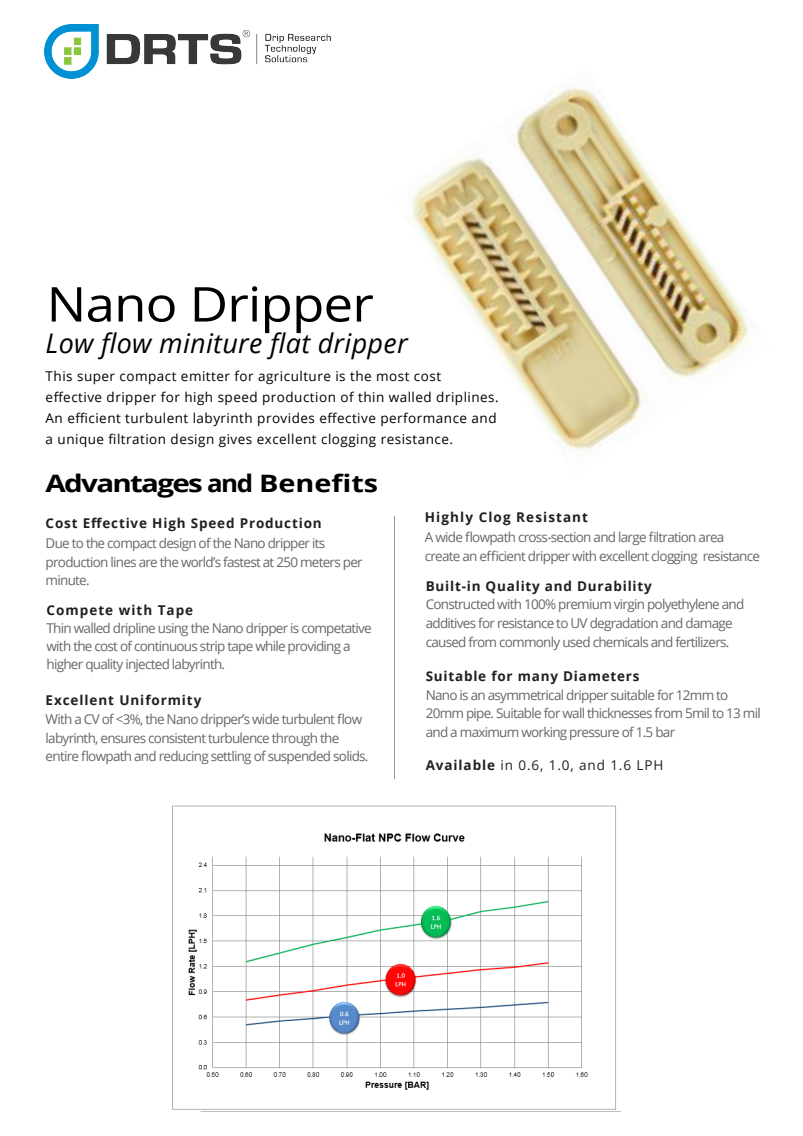
<style>
.page{position:relative;width:803px;height:1136px;background:#fff}
.page>*{position:absolute;margin:0;border:0;box-sizing:border-box;transform-origin:0 0}
.t1{font:48px "Open Sans";letter-spacing:-.015em;color:#000;scale:1.1 1}
.t2{font:italic 27px "Open Sans";letter-spacing:.01em;color:#000}
.t3{font:700 24px "Open Sans";letter-spacing:-.06em;color:#000;scale:1.23 1}
.t4{font:13.5px/18.8px "Open Sans";letter-spacing:-.055em;color:#676767}
.t5{font:13.5px/21px "Open Sans";letter-spacing:.035em;color:#000}
.t6{font:700 13.5px "Open Sans";letter-spacing:.06em;color:#231f20}
.t7{font:13.5px "Open Sans";letter-spacing:.065em;color:#231f20}
.t8{font:700 13.5px "Open Sans";letter-spacing:.08em;color:#231f20}
.s1{font-weight:700}
</style>
<div class="page">
<img style="left:410px;top:87px;width:348px;height:366px">
<img style="left:45px;top:24px;width:285px;height:55px">
<hr style="left:394px;top:516px;width:1px;height:262px;background:#929497">
<img style="left:172px;top:805px;width:444px;height:305px">
<h1 class="t1" style="left:47px;top:271px;width:299px">Nano Dripper</h1>
<h2 class="t2" style="left:46px;top:325px;width:364px">Low flow miniture flat dripper</h2>
<p class="t5" style="left:46px;top:365px;width:455px">This super compact emitter for agriculture is the most cost effective dripper for high speed production of thin walled driplines.<br>An efficient turbulent labyrinth provides effective performance and a unique filtration design gives excellent clogging resistance.</p>
<h3 class="t3" style="left:46px;top:466px;width:272px">Advantages and Benefits</h3>
<p class="t6" style="left:46px;top:513px;width:278px">Cost Effective High Speed Production</p>
<p class="t4" style="left:46px;top:533px;width:319px">Due to the compact design of the Nano dripper its production lines are the world’s fastest at 250 meters per minute.</p>
<p class="t6" style="left:47px;top:600px;width:148px">Compete with Tape</p>
<p class="t4" style="left:47px;top:618px;width:327px;line-height:18px">Thin walled dripline using the Nano dripper is competative with the cost of continuous strip tape while providing a higher quality injected labyrinth.</p>
<p class="t6" style="left:46px;top:690px;width:157px">Excellent Uniformity</p>
<p class="t4" style="left:46px;top:710px;width:324px">With a CV of &lt;3%, the Nano dripper’s wide turbulent flow labyrinth, ensures consistent turbulence through the entire flowpath and reducing settling of suspended solids.</p>
<p class="t8" style="left:425px;top:508px;width:165px">Highly Clog Resistant</p>
<p class="t4" style="left:425px;top:527px;width:337px">A wide flowpath cross-section and large filtration area create an efficient dripper with excellent clogging resistance</p>
<p class="t6" style="left:426px;top:576px;width:228px">Built-in Quality and Durability</p>
<p class="t4" style="left:426px;top:594px;width:320px">Constructed with 100% premium virgin polyethylene and additives for resistance to UV degradation and damage caused from commonly used chemicals and fertilizers.</p>
<p class="t6" style="left:426px;top:666px;width:215px">Suitable for many Diameters</p>
<p class="t4" style="left:426px;top:685px;width:337px">Nano is an asymmetrical dripper suitable for 12mm to<br>20mm pipe. Suitable for wall thicknesses from 5mil to 13 mil and a maximum working pressure of 1.5 bar</p>
<p class="t7" style="left:426px;top:756px;width:239px"><span class="s1">Available</span> in 0.6, 1.0, and 1.6 LPH</p>
</div>
